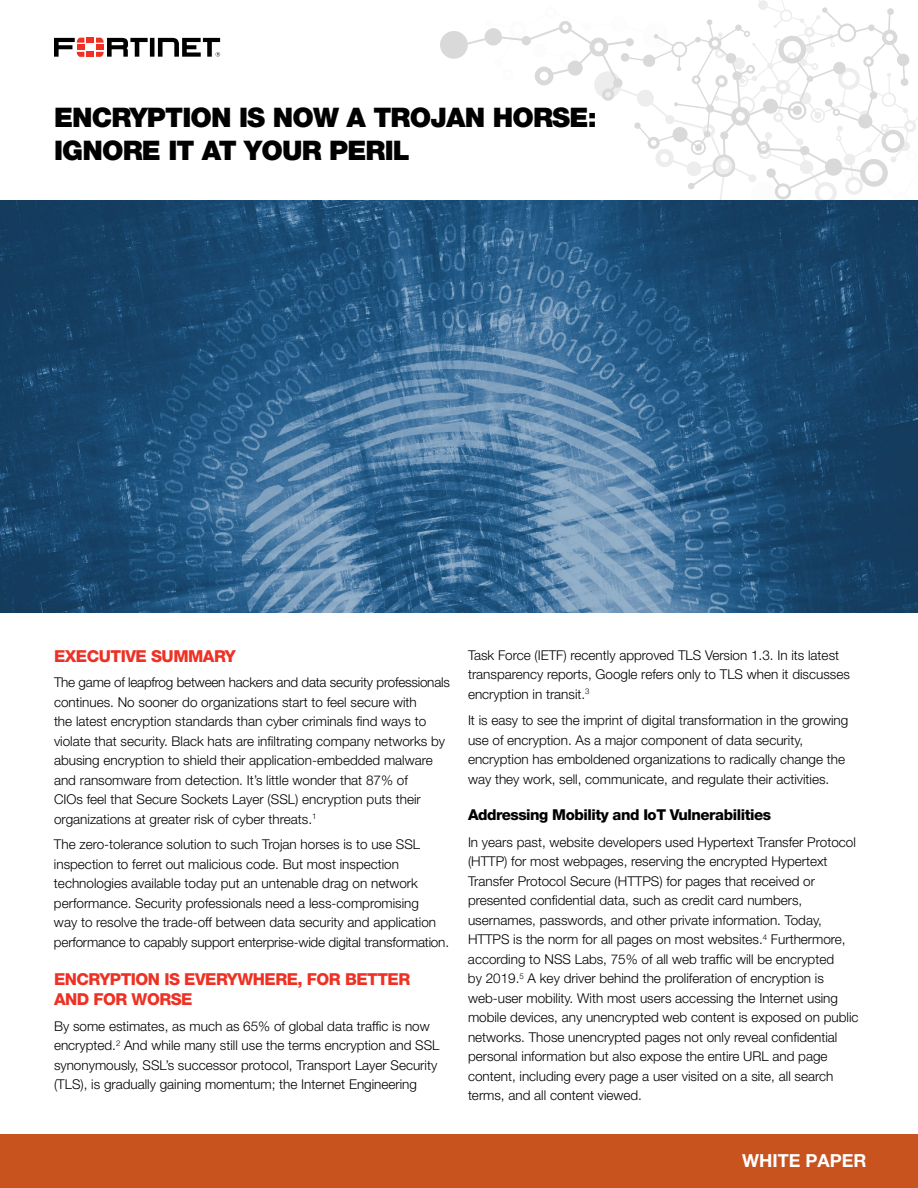
<style>
.page{position:relative;width:918px;height:1188px;background:#fff}
.page>*{position:absolute;margin:0;border:0;box-sizing:border-box;transform-origin:0 0}
.t1{font:900 27px/32.4px "Helvetica Neue LT Pro";letter-spacing:-.03em;color:#000}
.t2{font:700 18px "Helvetica Neue LT Pro";color:#fff}
.t3{font:800 16.5px/19.5px "Helvetica Neue LT Pro";letter-spacing:-.03em;color:#ee3124}
.t4{font:800 15px "Helvetica Neue LT Pro";letter-spacing:-.03em;color:#000}
.t5{font:300 13.5px/19.5px "Helvetica Neue LT Pro";color:#000}
</style>
<div class="page">
<div style="left:86px;top:38px;width:8px;height:5px;background:#ee3124"></div>
<div style="left:86px;top:52px;width:8px;height:5px;background:#ee3124"></div>
<svg style="left:54px;top:38px;width:30px;height:19px"></svg>
<svg style="left:96px;top:38px;width:124px;height:19px"></svg>
<svg style="left:440px;top:0;width:478px;height:201px"></svg>
<div style="left:0;top:1134px;width:918px;height:54px;background:#c8531f"></div>
<img style="left:0;top:201px;width:918px;height:412px">
<h1 class="t1" style="left:54px;top:101px;width:544px">ENCRYPTION IS NOW A TROJAN HORSE:<br>IGNORE IT AT YOUR PERIL</h1>
<p class="t3" style="left:54px;top:646px;width:183px">EXECUTIVE SUMMARY</p>
<p class="t5" style="left:54px;top:673px;width:397px">The game of leapfrog between hackers and data security professionals continues. No sooner do organizations start to feel secure with<br>the latest encryption standards than cyber criminals find ways to violate that security. Black hats are infiltrating company networks by abusing encryption to shield their application-embedded malware and ransomware from detection. It’s little wonder that 87% of<br>CIOs feel that Secure Sockets Layer (SSL) encryption puts their organizations at greater risk of cyber threats.<sup>1</sup></p>
<p class="t5" style="left:54px;top:835px;width:397px">The zero-tolerance solution to such Trojan horses is to use SSL inspection to ferret out malicious code. But most inspection technologies available today put an untenable drag on network performance. Security professionals need a less-compromising<br>way to resolve the trade-off between data security and application performance to capably support enterprise-wide digital transformation.</p>
<p class="t3" style="left:54px;top:970px;width:358px">ENCRYPTION IS EVERYWHERE, FOR BETTER<br>AND FOR WORSE</p>
<p class="t5" style="left:54px;top:1016px;width:387px">By some estimates, as much as 65% of global data traffic is now encrypted.<sup>2</sup> And while many still use the terms encryption and SSL synonymously, SSL’s successor protocol, Transport Layer Security (TLS), is gradually gaining momentum; the Internet Engineering</p>
<p class="t5" style="left:468px;top:645px;width:383px">Task Force (IETF) recently approved TLS Version 1.3. In its latest transparency reports, Google refers only to TLS when it discusses encryption in transit.<sup>3</sup></p>
<p class="t5" style="left:468px;top:710px;width:382px">It is easy to see the imprint of digital transformation in the growing use of encryption. As a major component of data security, encryption has emboldened organizations to radically change the way they work, sell, communicate, and regulate their activities.</p>
<p class="t4" style="left:468px;top:806px;width:305px">Addressing Mobility and IoT Vulnerabilities</p>
<p class="t5" style="left:468px;top:832px;width:392px">In years past, website developers used Hypertext Transfer Protocol (HTTP) for most webpages, reserving the encrypted Hypertext Transfer Protocol Secure (HTTPS) for pages that received or presented confidential data, such as credit card numbers, usernames, passwords, and other private information. Today, HTTPS is the norm for all pages on most websites.<sup>4</sup> Furthermore, according to NSS Labs, 75% of all web traffic will be encrypted<br>by 2019.<sup>5</sup> A key driver behind the proliferation of encryption is web-user mobility. With most users accessing the Internet using mobile devices, any unencrypted web content is exposed on public networks. Those unencrypted pages not only reveal confidential personal information but also expose the entire URL and page content, including every page a user visited on a site, all search terms, and all content viewed.</p>
<h2 class="t2" style="left:742px;top:1150px;width:126px">WHITE PAPER</h2>
</div>
